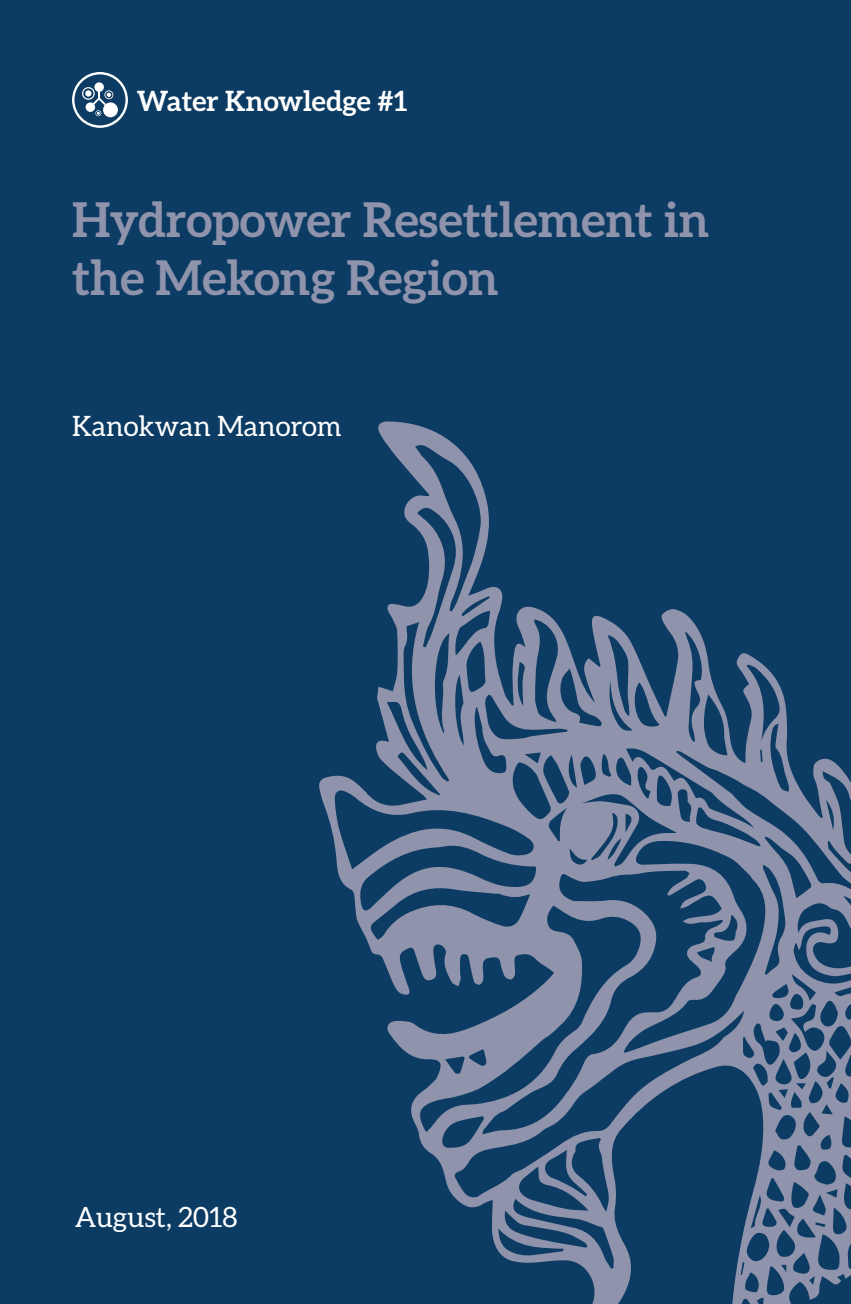
<style>
.page{position:relative;width:851px;height:1304px;background:#fff}
.page>*{position:absolute;margin:0;border:0;box-sizing:border-box;transform-origin:0 0}
.t1{font:700 48px "Aleo";color:#8f93ab}
.t2{font:28px "Aleo";color:#fff}
.t3{font:700 28px "Aleo";color:#fff}
</style>
<div class="page">
<div style="left:0;top:0;width:850px;height:1304px;background:#0c3b63"></div>
<svg style="left:319px;top:421px;width:531px;height:883px"></svg>
<svg style="left:72px;top:72px;width:56px;height:56px"></svg>
<p class="t3" style="left:137px;top:84px;width:272px">Water Knowledge #1</p>
<p class="t1" style="left:72px;top:192px;width:638px">Hydropower Resettlement in</p>
<p class="t1" style="left:72px;top:250px;width:428px">the Mekong Region</p>
<p class="t2" style="left:72px;top:410px;width:271px">Kanokwan Manorom</p>
<p class="t2" style="left:75px;top:1202px;width:164px">August, 2018</p>
</div>
